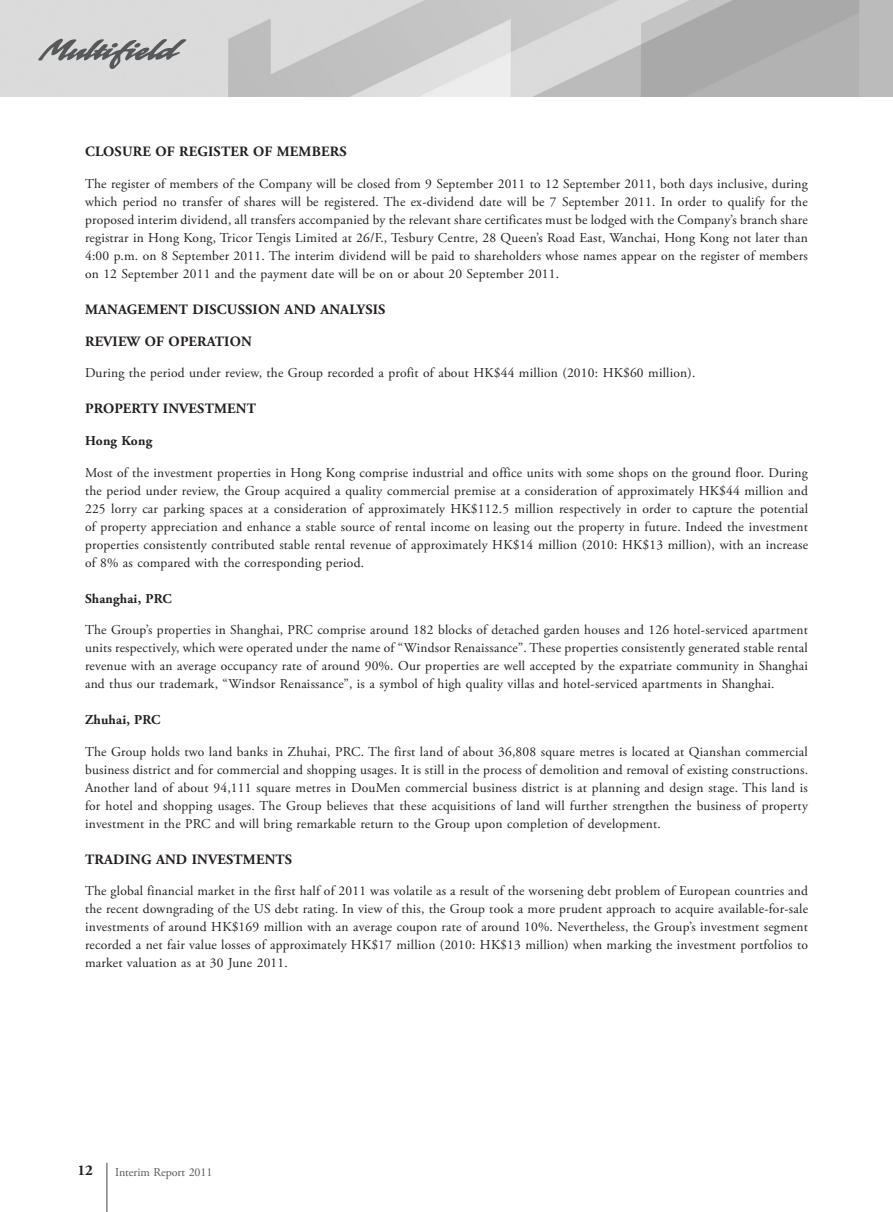
<style>
.page{position:relative;width:893px;height:1212px;background:#fff}
.page>*{position:absolute;margin:0;border:0;box-sizing:border-box;transform-origin:0 0}
.t1{font:700 15px "Adobe Garamond Pro";color:#231f20}
.t2{font:700 14.25px "Adobe Garamond Pro";letter-spacing:.015em;color:#231f20}
.t3{font:13.5px/18px "Adobe Garamond Pro";letter-spacing:.015em;color:#231f20;text-align:justify}
.t4{font:700 13.5px "Adobe Garamond Pro";letter-spacing:.015em;color:#231f20}
.t5{font:12px "Adobe Garamond Pro";letter-spacing:-.005em;color:#57585a}
</style>
<div class="page">
<img style="left:0;top:0;width:893px;height:96px">
<svg style="left:38px;top:38px;width:149px;height:31px;background:#b0b1b1"></svg>
<hr style="left:106px;top:1163px;width:2px;height:49px;background:#808285">
<p class="t2" style="left:85px;top:144px;width:263px">CLOSURE OF REGISTER OF MEMBERS</p>
<p class="t3" style="left:85px;top:175px;width:724px">The register of members of the Company will be closed from 9 September 2011 to 12 September 2011, both days inclusive, during which period no transfer of shares will be registered. The ex-dividend date will be 7 September 2011. In order to qualify for the proposed interim dividend, all transfers accompanied by the relevant share certificates must be lodged with the Company’s branch share registrar in Hong Kong, Tricor Tengis Limited at 26/F., Tesbury Centre, 28 Queen’s Road East, Wanchai, Hong Kong not later than 4:00 p.m. on 8 September 2011. The interim dividend will be paid to shareholders whose names appear on the register of members on 12 September 2011 and the payment date will be on or about 20 September 2011.</p>
<p class="t2" style="left:85px;top:301px;width:302px">MANAGEMENT DISCUSSION AND ANALYSIS</p>
<p class="t2" style="left:85px;top:333px;width:168px">REVIEW OF OPERATION</p>
<p class="t3" style="left:85px;top:364px;width:612px">During the period under review, the Group recorded a profit of about HK$44 million (2010: HK$60 million).</p>
<p class="t2" style="left:85px;top:400px;width:172px">PROPERTY INVESTMENT</p>
<p class="t4" style="left:85px;top:433px;width:69px">Hong Kong</p>
<p class="t3" style="left:85px;top:464px;width:724px">Most of the investment properties in Hong Kong comprise industrial and office units with some shops on the ground floor. During the period under review, the Group acquired a quality commercial premise at a consideration of approximately HK$44 million and 225 lorry car parking spaces at a consideration of approximately HK$112.5 million respectively in order to capture the potential of property appreciation and enhance a stable source of rental income on leasing out the property in future. Indeed the investment properties consistently contributed stable rental revenue of approximately HK$14 million (2010: HK$13 million), with an increase of 8% as compared with the corresponding period.</p>
<p class="t4" style="left:85px;top:590px;width:88px">Shanghai, PRC</p>
<p class="t3" style="left:85px;top:621px;width:724px">The Group’s properties in Shanghai, PRC comprise around 182 blocks of detached garden houses and 126 hotel-serviced apartment units respectively, which were operated under the name of “Windsor Renaissance”. These properties consistently generated stable rental revenue with an average occupancy rate of around 90%. Our properties are well accepted by the expatriate community in Shanghai and thus our trademark, “Windsor Renaissance”, is a symbol of high quality villas and hotel-serviced apartments in Shanghai.</p>
<p class="t4" style="left:85px;top:712px;width:77px">Zhuhai, PRC</p>
<p class="t3" style="left:85px;top:743px;width:724px">The Group holds two land banks in Zhuhai, PRC. The first land of about 36,808 square metres is located at Qianshan commercial business district and for commercial and shopping usages. It is still in the process of demolition and removal of existing constructions.<br>Another land of about 94,111 square metres in DouMen commercial business district is at planning and design stage. This land is for hotel and shopping usages. The Group believes that these acquisitions of land will further strengthen the business of property investment in the PRC and will bring remarkable return to the Group upon completion of development.</p>
<p class="t2" style="left:85px;top:851px;width:208px">TRADING AND INVESTMENTS</p>
<p class="t3" style="left:85px;top:882px;width:724px">The global financial market in the first half of 2011 was volatile as a result of the worsening debt problem of European countries and the recent downgrading of the US debt rating. In view of this, the Group took a more prudent approach to acquire available-for-sale investments of around HK$169 million with an average coupon rate of around 10%. Nevertheless, the Group’s investment segment recorded a net fair value losses of approximately HK$17 million (2010: HK$13 million) when marking the investment portfolios to market valuation as at 30 June 2011.</p>
<p class="t1" style="left:77px;top:1162px;width:17px">12</p>
<p class="t5" style="left:115px;top:1165px;width:99px">Interim Report 2011</p>
</div>
